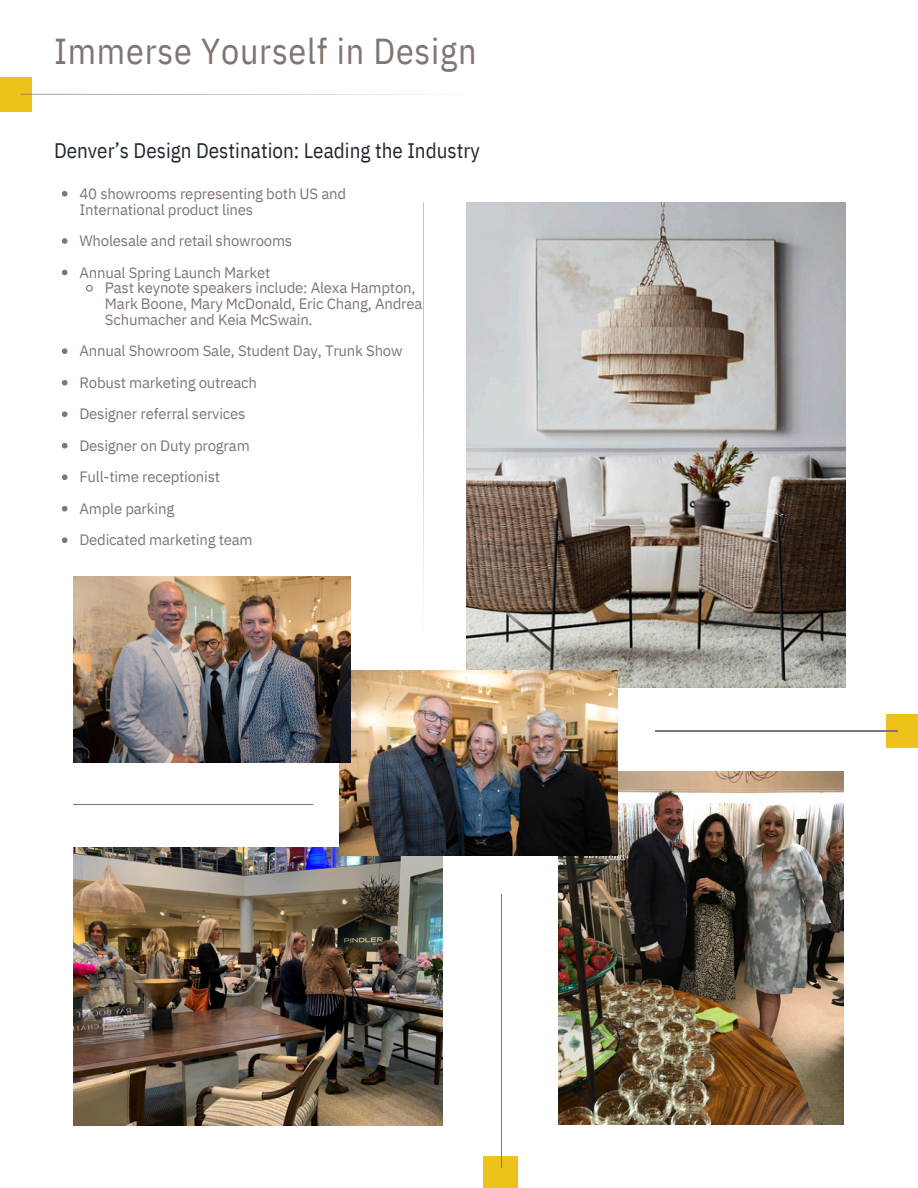
<style>
.page{position:relative;width:918px;height:1188px;background:#fff}
.page>*{position:absolute;margin:0;border:0;box-sizing:border-box;transform-origin:0 0}
.t1{font:36px "IBM Plex Sans Cond";letter-spacing:.02em;color:#807571}
.t2{font:21px "IBM Plex Sans Cond";color:#1f2831}
.t3{font:15px/15.8px "IBM Plex Sans";letter-spacing:-.015em;color:#807571}
</style>
<div class="page">
<img style="left:73px;top:847px;width:369px;height:278px">
<img style="left:466px;top:202px;width:379px;height:485px">
<img style="left:558px;top:772px;width:286px;height:353px">
<img style="left:339px;top:670px;width:278px;height:186px">
<hr style="left:73px;top:805px;width:240px;height:1px;background:#807571">
<div style="left:0;top:77px;width:31px;height:34px;background:#edc31b"></div>
<svg style="left:21px;top:94px;width:410px;height:1px"></svg>
<img style="left:73px;top:577px;width:278px;height:185px">
<div style="left:483px;top:1157px;width:34px;height:31px;background:#edc31b"></div>
<hr style="left:501px;top:894px;width:1px;height:274px;background:#807571">
<div style="left:887px;top:714px;width:31px;height:34px;background:#edc31b"></div>
<hr style="left:656px;top:731px;width:241px;height:1px;background:#807571">
<svg style="left:62px;top:191px;width:6px;height:6px"></svg>
<svg style="left:62px;top:238px;width:6px;height:6px"></svg>
<svg style="left:62px;top:270px;width:6px;height:5px"></svg>
<svg style="left:86px;top:284px;width:7px;height:8px"></svg>
<svg style="left:62px;top:348px;width:6px;height:6px"></svg>
<svg style="left:62px;top:380px;width:6px;height:6px"></svg>
<svg style="left:62px;top:411px;width:6px;height:6px"></svg>
<svg style="left:62px;top:443px;width:6px;height:6px"></svg>
<svg style="left:62px;top:474px;width:6px;height:6px"></svg>
<svg style="left:62px;top:506px;width:6px;height:6px"></svg>
<svg style="left:62px;top:537px;width:6px;height:6px"></svg>
<p class="t1" style="left:54px;top:27px;width:424px">Immerse Yourself in Design</p>
<h1 class="t2" style="left:54px;top:136px;width:427px">Denver’s Design Destination: Leading the Industry</h1>
<h2 class="t3" style="left:79px;top:185px;width:268px">40 showrooms representing both US and<br>International product lines</h2>
<p class="t3" style="left:79px;top:233px;width:214px">Wholesale and retail showrooms</p>
<p class="t3" style="left:79px;top:264px;width:192px">Annual Spring Launch Market</p>
<p class="t3" style="left:105px;top:280px;width:319px">Past keynote speakers include: Alexa Hampton,<br>Mark Boone, Mary McDonald, Eric Chang, Andrea<br>Schumacher and Keia McSwain.</p>
<p class="t3" style="left:79px;top:343px;width:325px">Annual Showroom Sale, Student Day, Trunk Show</p>
<p class="t3" style="left:79px;top:374px;width:179px">Robust marketing outreach</p>
<p class="t3" style="left:79px;top:406px;width:168px">Designer referral services</p>
<p class="t3" style="left:79px;top:437px;width:172px">Designer on Duty program</p>
<p class="t3" style="left:79px;top:469px;width:142px">Full-time receptionist</p>
<p class="t3" style="left:79px;top:500px;width:96px">Ample parking</p>
<p class="t3" style="left:79px;top:532px;width:175px">Dedicated marketing team</p>
</div>
